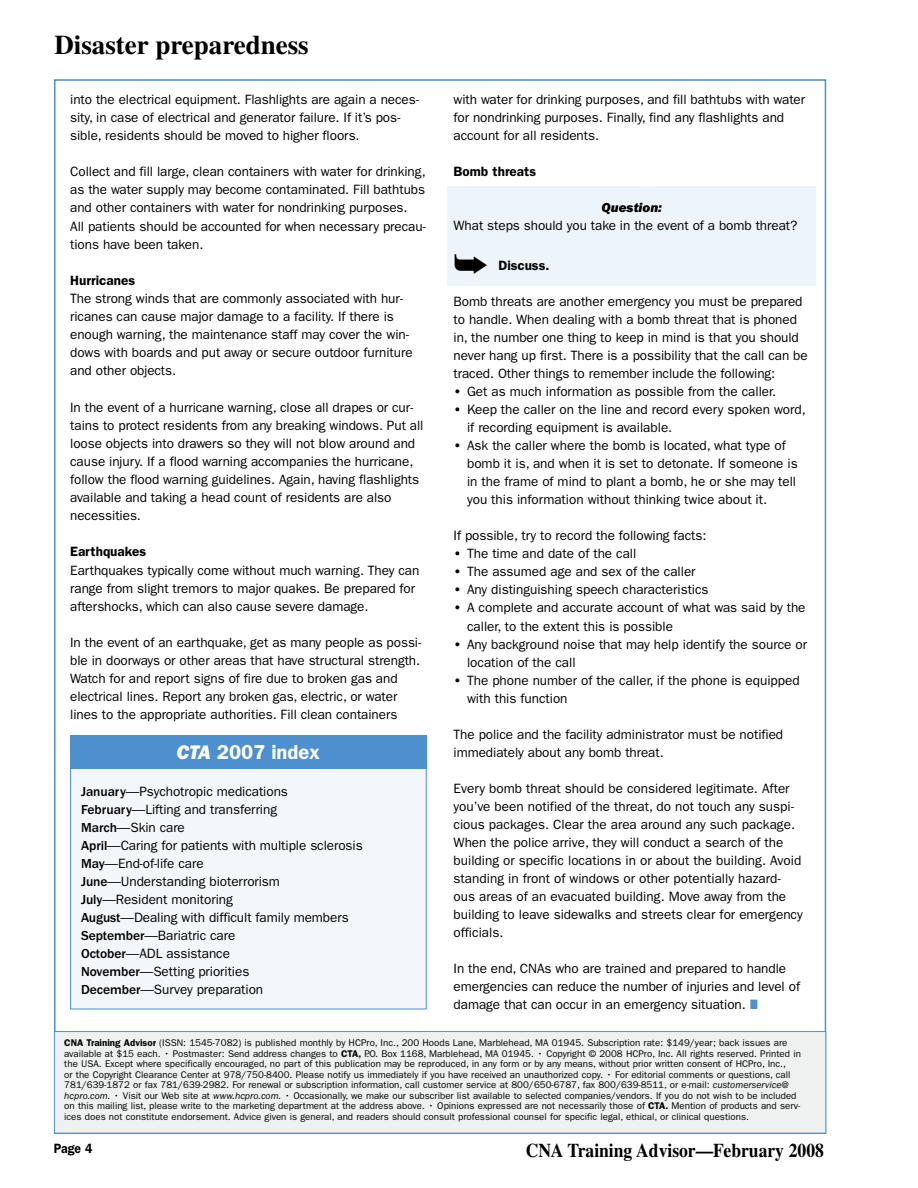
<style>
.page{position:relative;width:918px;height:1188px;background:#fff}
.page>*{position:absolute;margin:0;border:0;box-sizing:border-box;transform-origin:0 0}
.t1{font:700 27px "Times LT Std";color:#000}
.t2{font:600 20.25px "ITC Franklin Gothic Std";color:#fff}
.t3{font:700 19.5px "Times LT Std";color:#000;scale:.9 1}
.t4{font:13.5px/18px "ITC Franklin Gothic Std";letter-spacing:-.005em;color:#000}
.t5{font:600 13.5px "ITC Franklin Gothic Std";color:#000}
.t6{font:13.5px "ITC Franklin Gothic Std Hvy It";color:#000}
.t7{font:600 13.5px "ITC Franklin Gothic Std";color:#000;scale:.9 1}
.t8{font:9.75px/10.5px "ITC Franklin Gothic Std";color:#000}
.s1{font-family:"ITC Franklin Gothic Std Hvy It";font-weight:400}
.s2{font-weight:500}
.s3{font-weight:600}
.s4{color:#4d90cd}
.s5{font-style:italic}
</style>
<div class="page">
<div style="left:447px;top:186px;width:369px;height:100px;background:#edf4fa"></div>
<div style="left:54px;top:1032px;width:772px;height:101px;background:#eff0f0"></div>
<div style="left:54px;top:1031px;width:772px;height:103px;border:1px solid #4d90cd"></div>
<div style="left:71px;top:766px;width:355px;height:243px;background:#f3f7fc"></div>
<div style="left:70px;top:736px;width:357px;height:33px;background:#4d90cd"></div>
<h1 class="t1" style="left:55px;top:29px;width:256px">Disaster preparedness</h1>
<p class="t4" style="left:70px;top:90px;width:350px">into the electrical equipment. Flashlights are again a neces&shy;sity, in case of electrical and generator failure. If it’s pos&shy;sible, residents should be moved to higher floors.</p>
<p class="t4" style="left:70px;top:163px;width:357px">Collect and fill large, clean containers with water for drinking, as the water supply may become contaminated. Fill bathtubs and other containers with water for nondrinking purposes.<br>All patients should be accounted for when necessary precau&shy;tions have been taken.</p>
<p class="t5" style="left:70px;top:272px;width:67px">Hurricanes</p>
<p class="t4" style="left:70px;top:289px;width:344px">The strong winds that are commonly associated with hur&shy;ricanes can cause major damage to a facility. If there is enough warning, the maintenance staff may cover the win&shy;dows with boards and put away or secure outdoor furniture and other objects.</p>
<p class="t4" style="left:70px;top:398px;width:355px">In the event of a hurricane warning, close all drapes or cur&shy;tains to protect residents from any breaking windows. Put all loose objects into drawers so they will not blow around and cause injury. If a flood warning accompanies the hurricane, follow the flood warning guidelines. Again, having flashlights available and taking a head count of residents are also necessities.</p>
<p class="t5" style="left:70px;top:544px;width:78px">Earthquakes</p>
<p class="t4" style="left:70px;top:561px;width:351px">Earthquakes typically come without much warning. They can range from slight tremors to major quakes. Be prepared for aftershocks, which can also cause severe damage.</p>
<p class="t4" style="left:70px;top:633px;width:353px">In the event of an earthquake, get as many people as possi&shy;ble in doorways or other areas that have structural strength.<br>Watch for and report signs of fire due to broken gas and electrical lines. Report any broken gas, electric, or water lines to the appropriate authorities. Fill clean containers</p>
<h2 class="t2" style="left:176px;top:740px;width:145px"><span class="s1">CTA</span> 2007 index</h2>
<p class="t4" style="left:81px;top:782px;width:283px"><span class="s2">January</span>—Psychotropic medications<br><span class="s2">February</span>—Lifting and transferring<br><span class="s2">March</span>—Skin care<br><span class="s2">April</span>—Caring for patients with multiple sclerosis<br><span class="s2">May</span>—End-of-life care<br><span class="s2">June</span>—Understanding bioterrorism<br><span class="s2">July</span>—Resident monitoring<br><span class="s2">August</span>—Dealing with difficult family members<br><span class="s2">September</span>—Bariatric care<br><span class="s2">October</span>—ADL assistance<br><span class="s2">November</span>—Setting priorities<br><span class="s2">December</span>—Survey preparation</p>
<p class="t4" style="left:454px;top:90px;width:353px">with water for drinking purposes, and fill bathtubs with water for nondrinking purposes. Finally, find any flashlights and account for all residents.</p>
<p class="t5" style="left:454px;top:163px;width:84px">Bomb threats</p>
<p class="t6" style="left:601px;top:200px;width:62px">Question:</p>
<p class="t4" style="left:454px;top:217px;width:345px">What steps should you take in the event of a bomb threat?</p>
<p class="t5" style="left:499px;top:257px;width:52px">Discuss.</p>
<p class="t4" style="left:454px;top:292px;width:356px">Bomb threats are another emergency you must be prepared to handle. When dealing with a bomb threat that is phoned in, the number one thing to keep in mind is that you should never hang up first. There is a possibility that the call can be traced. Other things to remember include the following:</p>
<p class="t4" style="left:454px;top:383px;width:324px"><span class="s3">•</span> Get as much information as possible from the caller.</p>
<p class="t4" style="left:467px;top:401px;width:340px;text-indent:-14px"><span class="s3">•</span> Keep the caller on the line and record every spoken word, if recording equipment is available.</p>
<p class="t4" style="left:467px;top:437px;width:332px;text-indent:-14px"><span class="s3">•</span> Ask the caller where the bomb is located, what type of bomb it is, and when it is set to detonate. If someone is in the frame of mind to plant a bomb, he or she may tell you this information without thinking twice about it.</p>
<p class="t4" style="left:454px;top:527px;width:254px">If possible, try to record the following facts:</p>
<p class="t4" style="left:454px;top:545px;width:184px"><span class="s3">•</span> The time and date of the call</p>
<p class="t4" style="left:454px;top:563px;width:244px"><span class="s3">•</span> The assumed age and sex of the caller</p>
<p class="t4" style="left:454px;top:581px;width:257px"><span class="s3">•</span> Any distinguishing speech characteristics</p>
<p class="t4" style="left:467px;top:599px;width:340px;text-indent:-14px"><span class="s3">•</span> A complete and accurate account of what was said by the caller, to the extent this is possible</p>
<p class="t4" style="left:467px;top:635px;width:341px;text-indent:-14px"><span class="s3">•</span> Any background noise that may help identify the source or location of the call</p>
<p class="t4" style="left:467px;top:671px;width:334px;text-indent:-14px"><span class="s3">•</span> The phone number of the caller, if the phone is equipped with this function</p>
<p class="t4" style="left:454px;top:725px;width:331px">The police and the facility administrator must be notified immediately about any bomb threat.</p>
<p class="t4" style="left:454px;top:779px;width:351px">Every bomb threat should be considered legitimate. After you’ve been notified of the threat, do not touch any suspi&shy;cious packages. Clear the area around any such package.<br>When the police arrive, they will conduct a search of the building or specific locations in or about the building. Avoid standing in front of windows or other potentially hazard&shy;ous areas of an evacuated building. Move away from the building to leave sidewalks and streets clear for emergency officials.</p>
<p class="t4" style="left:454px;top:960px;width:348px">In the end, CNAs who are trained and prepared to handle emergencies can reduce the number of injuries and level of damage that can occur in an emergency situation. <span class="s4">■</span></p>
<p class="t8" style="left:64px;top:1038px;width:738px"><span class="s3">CNA Training Advisor</span> (ISSN: 1545-7082) is published monthly by HCPro, Inc., 200 Hoods Lane, Marblehead, MA 01945. Subscription rate: $149/year; back issues are available at $15 each. • Postmaster: Send address changes to <span class="s3">CTA,</span> P.O. Box 1168, Marblehead, MA 01945. • Copyright © 2008 HCPro, Inc. All rights reserved. Printed in the USA. Except where specifically encouraged, no part of this publication may be reproduced, in any form or by any means, without prior written consent of HCPro, Inc.,<br>or the Copyright Clearance Center at 978/750-8400. Please notify us immediately if you have received an unauthorized copy. • For editorial comments or questions, call 781/639-1872 or fax 781/639-2982. For renewal or subscription information, call customer service at 800/650-6787, fax 800/639-8511, or e-mail: <span class="s5">customerservice@ hcpro.com.</span> • Visit our Web site at <span class="s5">www.hcpro.com.</span> • Occasionally, we make our subscriber list available to selected companies/vendors. If you do not wish to be included on this mailing list, please write to the marketing department at the address above. • Opinions expressed are not necessarily those of <span class="s3">CTA.</span> Mention of products and serv&shy;ices does not constitute en-dorse-ment. Advice given is general, and readers should consult professional counsel for specific legal, ethical, or clinical questions.</p>
<p class="t7" style="left:54px;top:1140px;width:32px">Page</p>
<h3 class="t3" style="left:526px;top:1139px;width:333px">CNA Training Advisor—February 2008</h3>
</div>
